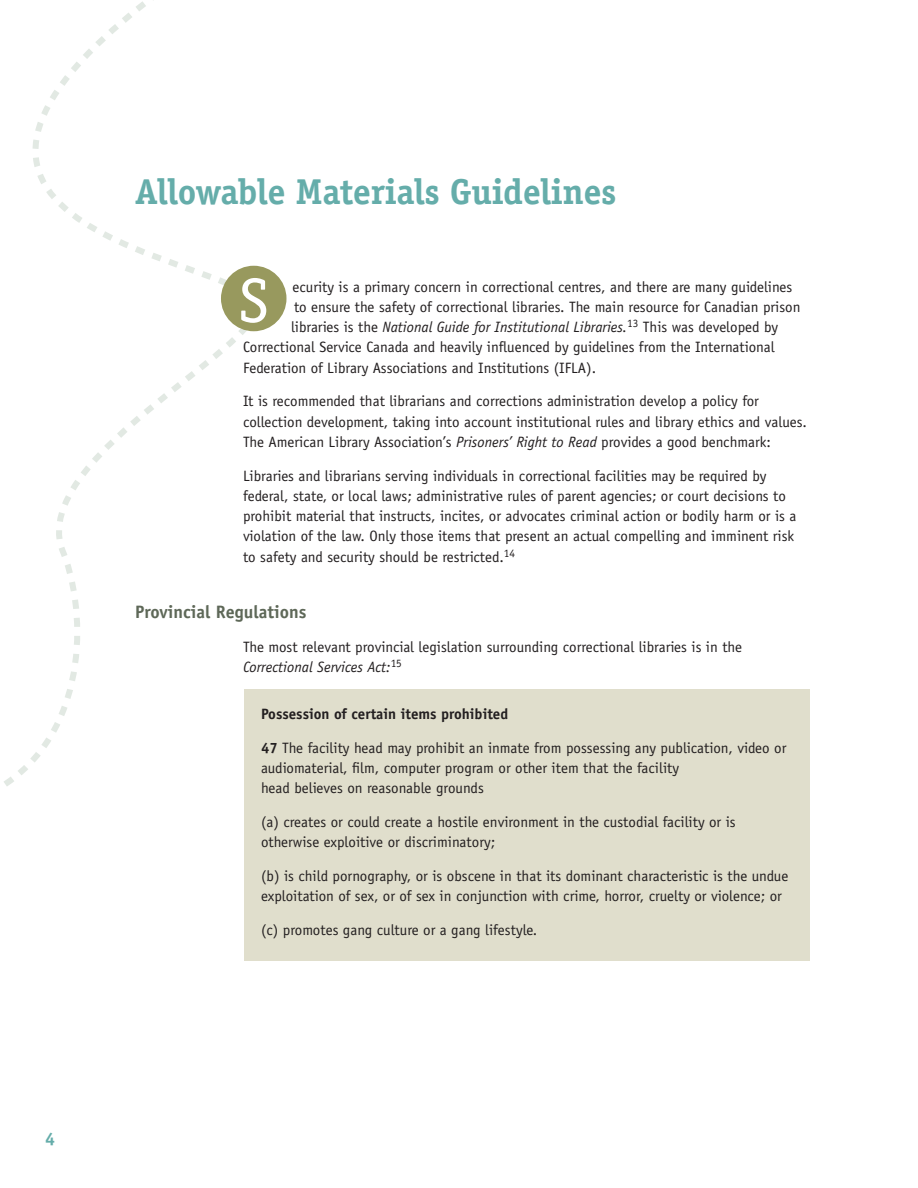
<style>
.page{position:relative;width:918px;height:1188px;background:#fff}
.page>*{position:absolute;margin:0;border:0;box-sizing:border-box;transform-origin:0 0}
.body{font:63px "Officina Serif";color:#fff}
.section{font:700 36px "Officina Serif";letter-spacing:-.01em;color:#65adaa}
.sub{font:700 18px "Officina Sans";color:#5e6858}
.t1{font:700 18px "Officina Serif";color:#65adaa}
.body-2{font:15px/20.2px "Officina Sans";color:#231f20}
.body-3{font:italic 15px "Officina Sans";color:#231f20}
.body-4{font:700 15px "Officina Sans";color:#231f20}
.s1{font-style:normal}
.s2{font-style:italic}
.s3{font-weight:700}
</style>
<div class="page">
<svg style="left:4px;top:1px;width:258px;height:806px"></svg>
<div style="left:245px;top:689px;width:565px;height:272px;background:#e0decc"></div>
<div style="left:221px;top:266px;width:66px;height:65px;background:#98995e;border-radius:50%"></div>
<p class="t1" style="left:45px;top:1128px;width:12px">4</p>
<p class="section" style="left:135px;top:169px;width:483px">Allowable Materials Guidelines</p>
<p class="body" style="left:239px;top:264px;width:32px">S</p>
<p class="body-2" style="left:292px;top:276px;width:501px">ecurity is a primary concern in correctional centres, and there are many guidelines</p>
<p class="body-2" style="left:294px;top:297px;width:508px">to ensure the safety of correctional libraries. The main resource for Canadian prison</p>
<p class="body-3" style="left:291px;top:318px;width:489px"><span class="s1">libraries is the</span> National Guide for Institutional Libraries.<sup>13</sup> <span class="s1">This was developed by</span></p>
<p class="body-2" style="left:243px;top:337px;width:533px">Correctional Service Canada and heavily influenced by guidelines from the International</p>
<p class="body-2" style="left:243px;top:357px;width:355px">Federation of Library Associations and Institutions (IFLA).</p>
<p class="body-2" style="left:243px;top:391px;width:565px">It is recommended that librarians and corrections administration develop a policy for collection development, taking into account institutional rules and library ethics and values.<br>The American Library Association’s <span class="s2">Prisoners’ Right to Read</span> provides a good benchmark:</p>
<p class="body-2" style="left:243px;top:465px;width:555px">Libraries and librarians serving individuals in correctional facilities may be required by federal, state, or local laws; administrative rules of parent agencies; or court decisions to prohibit material that instructs, incites, or advocates criminal action or bodily harm or is a violation of the law. Only those items that present an actual compelling and imminent risk to safety and security should be restricted.<sup>14</sup></p>
<p class="sub" style="left:135px;top:600px;width:173px">Provincial Regulations</p>
<p class="body-2" style="left:243px;top:636px;width:501px">The most relevant provincial legislation surrounding correctional libraries is in the<br><span class="s2">Correctional Services Act:</span><sup>15</sup></p>
<p class="body-4" style="left:261px;top:705px;width:249px">Possession of certain items prohibited</p>
<p class="body-2" style="left:261px;top:738px;width:527px"><span class="s3">47</span> The facility head may prohibit an inmate from possessing any publication, video or audiomaterial, film, computer program or other item that the facility<br>head believes on reasonable grounds</p>
<p class="body-2" style="left:261px;top:812px;width:476px">(a) creates or could create a hostile environment in the custodial facility or is otherwise exploitive or discriminatory;</p>
<p class="body-2" style="left:261px;top:866px;width:529px">(b) is child pornography, or is obscene in that its dominant characteristic is the undue exploitation of sex, or of sex in conjunction with crime, horror, cruelty or violence; or</p>
<p class="body-2" style="left:261px;top:920px;width:278px">(c) promotes gang culture or a gang lifestyle.</p>
</div>
